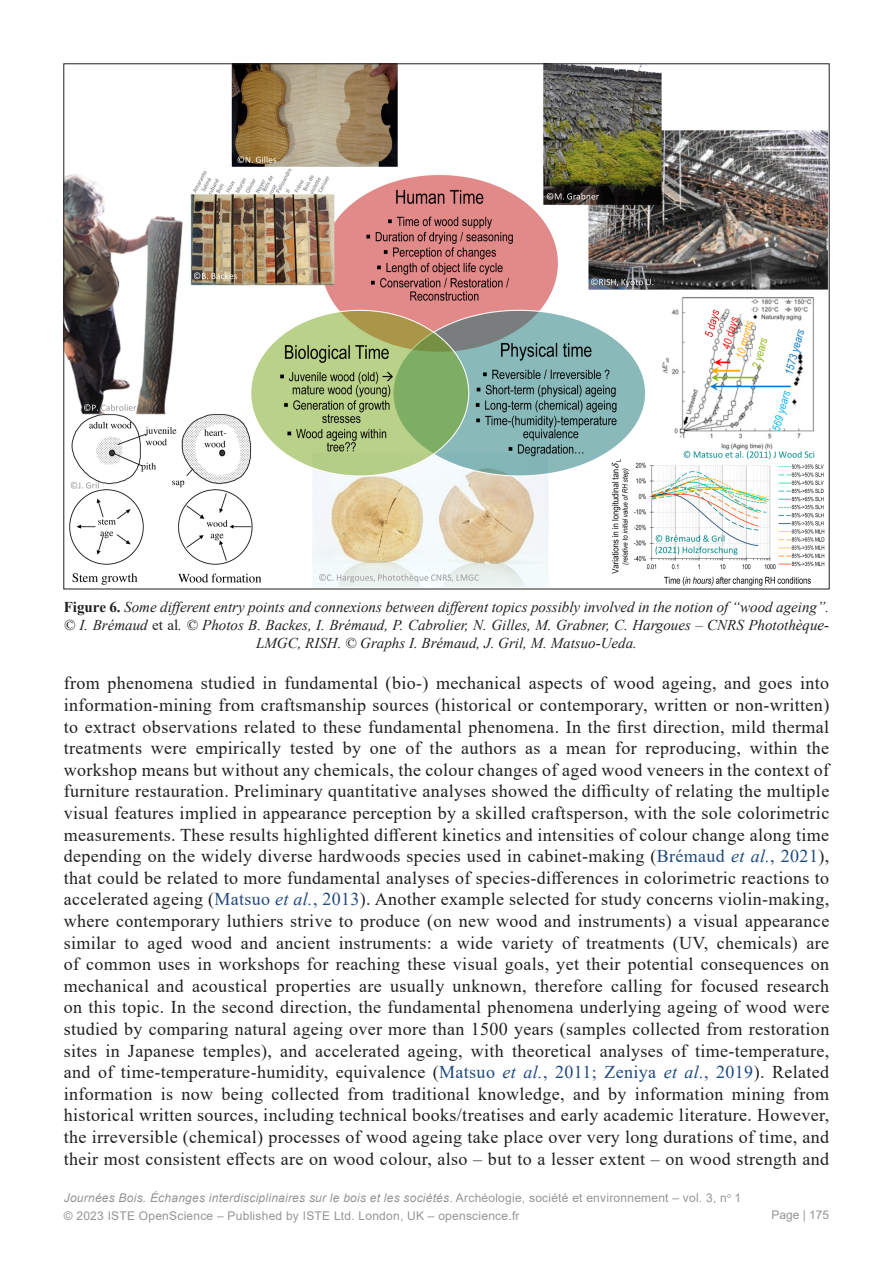
<style>
.page{position:relative;width:893px;height:1263px;background:#fff}
.page>*{position:absolute;margin:0;border:0;box-sizing:border-box;transform-origin:0 0}
.Texte{font:18px/21.6px "Times New Roman";letter-spacing:.02em;color:#231f20;text-align:justify}
.Légende_figure{font:italic 15px/18px "Times New Roman";color:#231f20;text-align:center}
.t1{font:12px/18.6px "Arial";letter-spacing:.02em;color:#939598}
.s1{font-weight:700;font-style:normal}
.s2{font-style:normal}
.s3{color:#1f497d}
.s4{font-style:italic;color:#1f497d}
.s5{font-style:italic}
</style>
<div class="page">
<img style="left:66px;top:66px;width:761px;height:521px">
<p class="Légende_figure" style="left:64px;top:598px;width:767px"><span class="s1">Figure 6.</span> Some different entry points and connexions between different topics possibly involved in the notion of “wood ageing”. © I. Brémaud <span class="s2">et al</span>. © Photos B. Backes, I. Brémaud, P. Cabrolier, N. Gilles, M. Grabner, C. Hargoues – CNRS Photothèque-<br>LMGC, RISH. © Graphs I. Brémaud, J. Gril, M. Matsuo-Ueda.</p>
<p class="Texte" style="left:64px;top:672px;width:767px">from phenomena studied in fundamental (bio-) mechanical aspects of wood ageing, and goes into information-mining from craftsmanship sources (historical or contemporary, written or non-written) to extract observations related to these fundamental phenomena. In the first direction, mild thermal treatments were empirically tested by one of the authors as a mean for reproducing, within the workshop means but without any chemicals, the colour changes of aged wood veneers in the context of furniture restauration. Preliminary quantitative analyses showed the difficulty of relating the multiple visual features implied in appearance perception by a skilled craftsperson, with the sole colorimetric measurements. These results highlighted different kinetics and intensities of colour change along time depending on the widely diverse hardwoods species used in cabinet-making (<span class="s3">Brémaud</span> <span class="s4">et al.</span><span class="s3">, 2021</span>), that could be related to more fundamental analyses of species-differences in colorimetric reactions to accelerated ageing (<span class="s3">Matsuo</span> <span class="s4">et al.</span><span class="s3">, 2013</span>). Another example selected for study concerns violin-making, where contemporary luthiers strive to produce (on new wood and instruments) a visual appearance similar to aged wood and ancient instruments: a wide variety of treatments (UV, chemicals) are of common uses in workshops for reaching these visual goals, yet their potential consequences on mechanical and acoustical properties are usually unknown, therefore calling for focused research on this topic. In the second direction, the fundamental phenomena underlying ageing of wood were studied by comparing natural ageing over more than 1500 years (samples collected from restoration sites in Japanese temples), and accelerated ageing, with theoretical analyses of time-temperature, and of time-temperature-humidity, equivalence (<span class="s3">Matsuo</span> <span class="s4">et al.</span><span class="s3">, 2011; Zeniya</span> <span class="s4">et al.</span><span class="s3">, 2019</span>). Related information is now being collected from traditional knowledge, and by information mining from historical written sources, including technical books/treatises and early academic literature. However, the irreversible (chemical) processes of wood ageing take place over very long durations of time, and their most consistent effects are on wood colour, also – but to a lesser extent – on wood strength and</p>
<p class="t1" style="left:64px;top:1188px;width:679px"><span class="s5">Journées Bois. Échanges interdisciplinaires sur le bois et les sociétés</span>. Archéologie, société et environnement – vol. 3, n<sup>o</sup> 1 © 2023 ISTE OpenScience – Published by ISTE Ltd. London, UK – openscience.fr</p>
<p class="t1" style="left:771px;top:1205px;width:59px">Page | 175</p>
</div>
